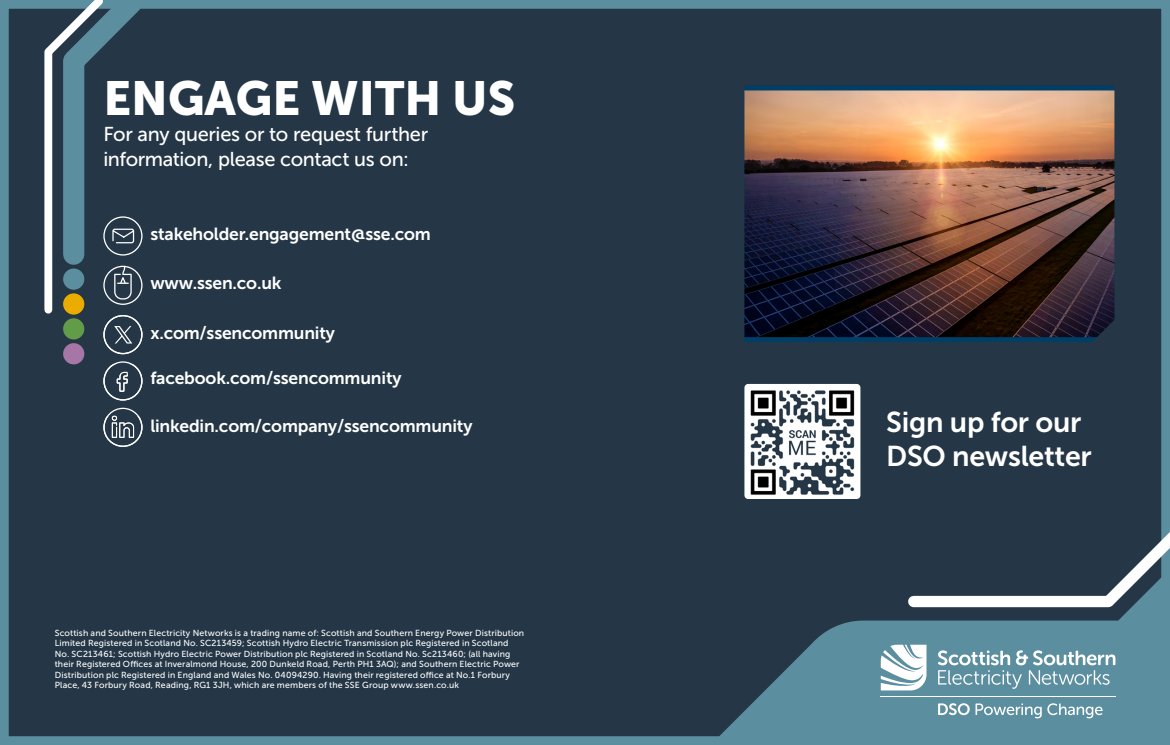
<style>
.page{position:relative;width:1170px;height:745px;background:#fff}
.page>*{position:absolute;margin:0;border:0;box-sizing:border-box;transform-origin:0 0}
.t1{font:47.5px "Museo Sans 900";color:#fff}
.t2{font:28.5px/34.2px "Museo Sans 700";letter-spacing:-.01em;color:#fff}
.t3{font:20px/24px "Museo Sans 500";letter-spacing:-.015em;color:#fff}
.t4{font:17.5px "Museo Sans 700";letter-spacing:-.01em;color:#fff}
.t5{font:8.75px/10.5px "Museo Sans 500";letter-spacing:.015em;color:#fff}
</style>
<div class="page">
<div style="left:1px;top:0;width:1168px;height:744px;background:#253746"></div>
<svg style="left:103px;top:407px;width:39px;height:39px"></svg>
<svg style="left:103px;top:361px;width:39px;height:39px"></svg>
<svg style="left:721px;top:612px;width:438px;height:122px;fill:#5b8e9f"></svg>
<svg style="left:744px;top:85px;width:370px;height:257px;background:#023c62"></svg>
<img style="left:744px;top:90px;width:370px;height:247px">
<div style="left:0;top:0;width:1169px;height:744px;border:9px solid #5b8e9f"></div>
<div style="left:63px;top:343px;width:21px;height:21px;background:#a677a6;border-radius:50%"></div>
<svg style="left:908px;top:460px;width:261px;height:152px"></svg>
<img style="left:744px;top:383px;width:116px;height:115px">
<svg style="left:40px;top:0;width:113px;height:354px"></svg>
<hr style="left:880px;top:695px;width:235px;height:1px;background:#fff">
<svg style="left:880px;top:644px;width:46px;height:46px;background:#c7d8de"></svg>
<svg style="left:937px;top:650px;width:178px;height:38px;background:#81a8b5"></svg>
<svg style="left:938px;top:702px;width:31px;height:12px"></svg>
<svg style="left:975px;top:703px;width:66px;height:15px"></svg>
<svg style="left:1047px;top:702px;width:55px;height:16px"></svg>
<h1 class="t1" style="left:103px;top:71px;width:413px">ENGAGE WITH US</h1>
<h3 class="t3" style="left:103px;top:122px;width:326px">For any queries or to request further information, please contact us on:</h3>
<h3 class="t4" style="left:150px;top:224px;width:282px">stakeholder.engagement@sse.com</h3>
<h3 class="t4" style="left:150px;top:273px;width:133px">www.ssen.co.uk</h3>
<h3 class="t4" style="left:150px;top:323px;width:186px">x.com/ssencommunity</h3>
<h3 class="t4" style="left:150px;top:368px;width:253px">facebook.com/ssencommunity</h3>
<h3 class="t4" style="left:150px;top:415px;width:323px">linkedin.com/company/ssencommunity</h3>
<h2 class="t2" style="left:886px;top:404px;width:207px">Sign up for our<br>DSO newsletter</h2>
<p class="t5" style="left:55px;top:627px;width:471px">Scottish and Southern Electricity Networks is a trading name of: Scottish and Southern Energy Power Distribution Limited Registered in Scotland No. SC213459; Scottish Hydro Electric Transmission plc Registered in Scotland No. SC213461; Scottish Hydro Electric Power Distribution plc Registered in Scotland No. Sc213460; (all having their Registered Offices at Inveralmond House, 200 Dunkeld Road, Perth PH1 3AQ); and Southern Electric Power Distribution plc Registered in England and Wales No. 04094290. Having their registered office at No.1 Forbury Place, 43 Forbury Road, Reading, RG1 3JH, which are members of the SSE Group www.ssen.co.uk</p>
</div>
